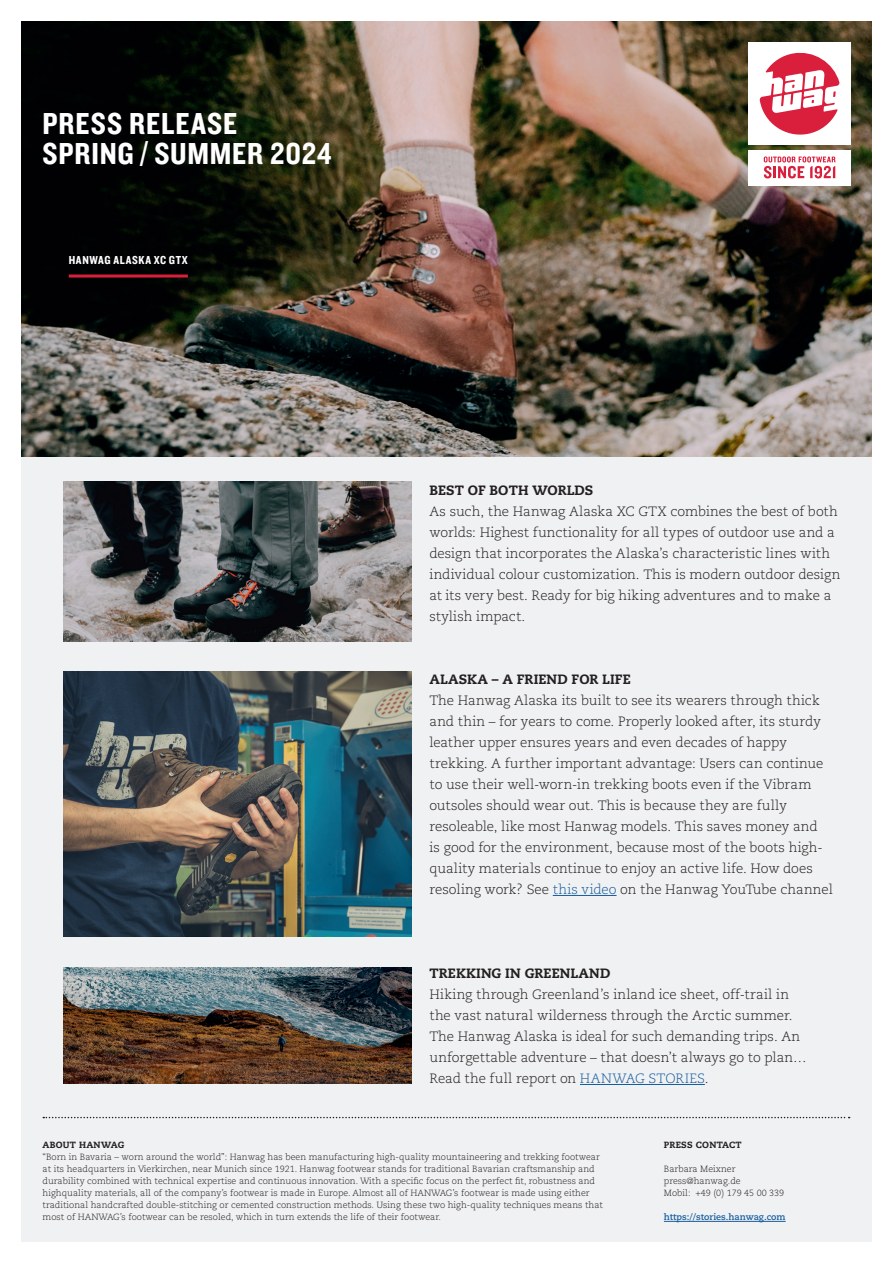
<style>
.page{position:relative;width:893px;height:1263px;background:#fff}
.page>*{position:absolute;margin:0;border:0;box-sizing:border-box;transform-origin:0 0}
.t1{font:31.5px/30px "Knockout 50 Welterweight";letter-spacing:.025em;color:#fff}
.t2{font:300 13.5px/21px "Caecilia LT Std";color:#231f20}
.t3{font:800 13.5px "Caecilia LT Std";letter-spacing:.01em;color:#231f20}
.t4{font:12px "Knockout 50 Welterweight";letter-spacing:.055em;color:#fff}
.t5{font:300 9px/12px "Caecilia LT Std";color:#231f20}
.t6{font:700 9px "Caecilia LT Std";color:#175d9e}
.t7{font:800 9px "Caecilia LT Std";letter-spacing:.025em;color:#231f20}
.s1{color:#175d9e}
</style>
<div class="page">
<div style="left:21px;top:21px;width:851px;height:1221px;background:#f0f1f2"></div>
<svg style="left:43px;top:1117px;width:807px;height:1px"></svg>
<img style="left:21px;top:21px;width:851px;height:435px">
<div style="left:748px;top:150px;width:102px;height:35px;background:#fff"></div>
<svg style="left:764px;top:156px;width:71px;height:22px"></svg>
<div style="left:748px;top:43px;width:102px;height:102px;background:#fff"></div>
<svg style="left:759px;top:52px;width:81px;height:83px"></svg>
<hr style="left:69px;top:275px;width:119px;height:3px;background:#da1f3d">
<hr style="left:553px;top:895px;width:64px;height:1px;background:#175d9e">
<hr style="left:580px;top:1084px;width:125px;height:1px;background:#175d9e">
<img style="left:63px;top:482px;width:349px;height:159px">
<img style="left:63px;top:672px;width:349px;height:264px">
<img style="left:63px;top:967px;width:349px;height:116px">
<hr style="left:664px;top:1221px;width:122px;height:1px;background:#175d9e">
<h1 class="t1" style="left:43px;top:107px;width:291px">PRESS RELEASE<br>SPRING / SUMMER 2024</h1>
<p class="t4" style="left:69px;top:252px;width:121px">HANWAG ALASKA XC GTX</p>
<p class="t3" style="left:429px;top:482px;width:165px">BEST OF BOTH WORLDS</p>
<p class="t2" style="left:429px;top:501px;width:413px">As such, the Hanwag Alaska XC GTX combines the best of both worlds: Highest functionality for all types of outdoor use and a design that incorporates the Alaska’s characteristic lines with individual colour customization. This is modern outdoor design at its very best. Ready for big hiking adventures and to make a stylish impact.</p>
<p class="t3" style="left:429px;top:671px;width:203px">ALASKA – A FRIEND FOR LIFE</p>
<p class="t2" style="left:429px;top:690px;width:405px">The Hanwag Alaska its built to see its wearers through thick and thin – for years to come. Properly looked after, its sturdy leather upper ensures years and even decades of happy trekking. A further important advantage: Users can continue to use their well-worn-in trekking boots even if the Vibram outsoles should wear out. This is because they are fully resoleable, like most Hanwag models. This saves money and<br>is good for the environment, because most of the boots high&shy;quality materials continue to enjoy an active life. How does resoling work? See <span class="s1">this video</span> on the Hanwag YouTube channel</p>
<p class="t3" style="left:429px;top:965px;width:182px">TREKKING IN GREENLAND</p>
<p class="t2" style="left:429px;top:984px;width:379px">Hiking through Greenland’s inland ice sheet, off-trail in the vast natural wilderness through the Arctic summer.<br>The Hanwag Alaska is ideal for such demanding trips. An unforgettable adventure – that doesn’t always go to plan… Read the full report on <span class="s1">HANWAG STORIES</span>.</p>
<p class="t7" style="left:43px;top:1140px;width:83px">ABOUT HANWAG</p>
<p class="t5" style="left:43px;top:1151px;width:562px">“Born in Bavaria – worn around the world”: Hanwag has been manufacturing high-quality mountaineering and trekking footwear at its headquarters in Vierkirchen, near Munich since 1921. Hanwag footwear stands for traditional Bavarian craftsmanship and durability combined with technical expertise and continuous innovation. With a specific focus on the perfect fit, robustness and highquality materials, all of the company’s footwear is made in Europe. Almost all of HANWAG’s footwear is made using either traditional handcrafted double-stitching or cemented construction methods. Using these two high-quality techniques means that most of HANWAG’s footwear can be resoled, which in turn extends the life of their footwear.</p>
<p class="t7" style="left:664px;top:1140px;width:79px">PRESS CONTACT</p>
<p class="t5" style="left:664px;top:1163px;width:122px">Barbara Meixner press@hanwag.de<br>Mobil: +49 (0) 179 45 00 339</p>
<p class="t6" style="left:664px;top:1212px;width:123px">https://stories.hanwag.com</p>
</div>
